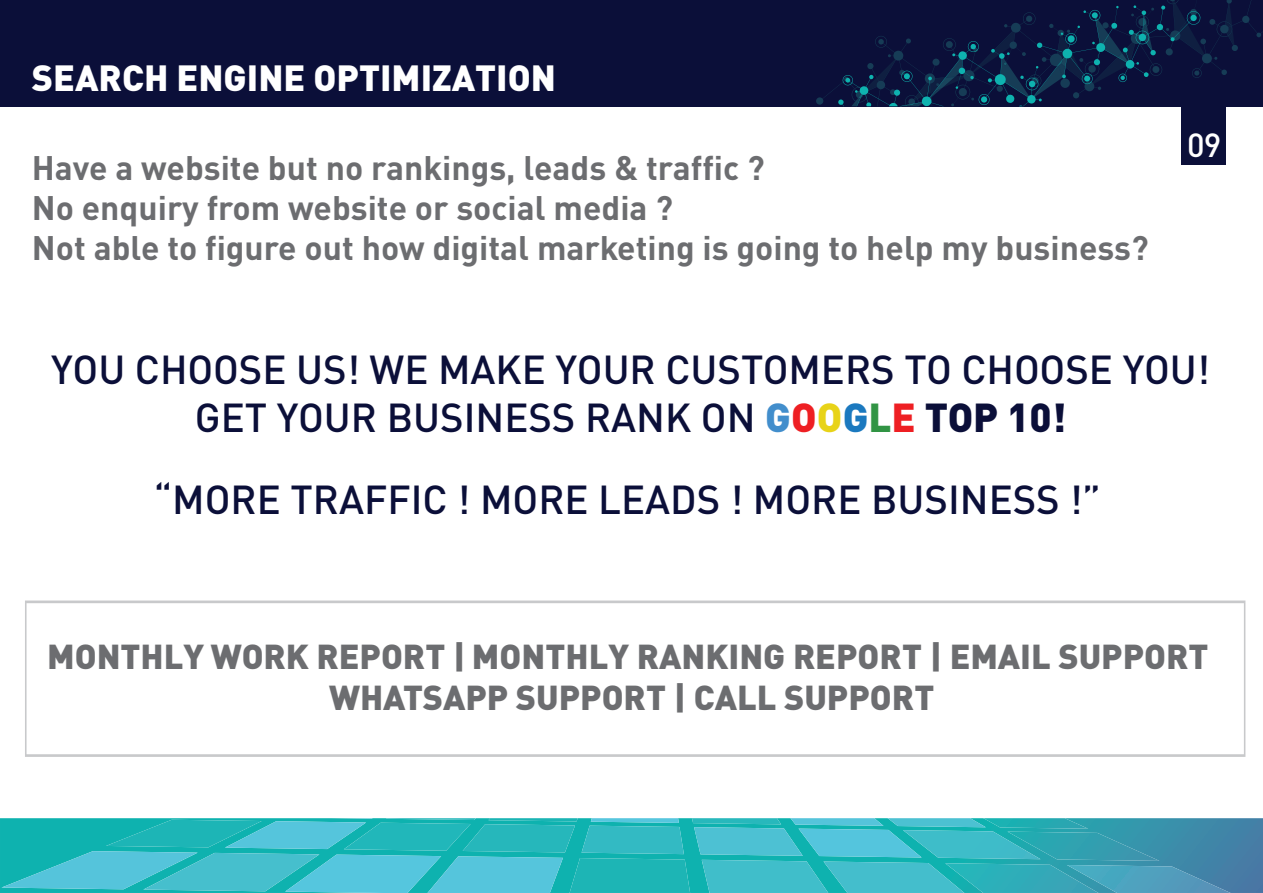
<style>
.page{position:relative;width:1263px;height:893px;background:#fff}
.page>*{position:absolute;margin:0;border:0;box-sizing:border-box;transform-origin:0 0}
.t1{font:500 39.9px/48px "DIN Pro";color:#0b0f39;text-align:center}
.t2{font:900 36px "DIN Pro";color:#fff}
.t3{font:900 34.2px/41.1px "DIN Pro";color:#6c6d70;text-align:center}
.t4{font:700 33.6px/40.3px "DIN Pro";color:#6c6d70}
.t5{font:500 33px "DIN Pro";color:#fff}
.s1{font-weight:900;color:#428ecc}
.s2{font-weight:900;color:#ee1f23}
.s3{font-weight:900;color:#e8d318}
.s4{font-weight:900;color:#1b79bf}
.s5{font-weight:900;color:#319444}
.s6{font-weight:900}
</style>
<div class="page">
<div style="left:0;top:0;width:1263px;height:106px;background:#0b0f39"></div>
<svg style="left:842px;top:0;width:420px;height:106px"></svg>
<div style="left:0;top:818px;width:1263px;height:75px;background:#477ca5"></div>
<svg style="left:1px;top:818px;width:1229px;height:75px;background:#35b5c1"></svg>
<div style="left:1181px;top:104px;width:45px;height:60px;background:#0b0f39"></div>
<svg style="left:25px;top:600px;width:1220px;height:157px"></svg>
<p class="t2" style="left:32px;top:47px;width:526px">SEARCH ENGINE OPTIMIZATION</p>
<p class="t4" style="left:32px;top:143px;width:1118px">Have a website but no rankings, leads &amp; traffic ?<br>No enquiry from website or social media ?<br>Not able to figure out how digital marketing is going to help my business?</p>
<p class="t5" style="left:1187px;top:118px;width:36px">09</p>
<p class="t1" style="left:51px;top:341px;width:1160px">YOU CHOOSE US! WE MAKE YOUR CUSTOMERS TO CHOOSE YOU!<br>GET YOUR BUSINESS RANK ON <span class="s1">G</span><span class="s2">O</span><span class="s3">O</span><span class="s4">G</span><span class="s5">L</span><span class="s2">E</span> <span class="s6">TOP 10!</span></p>
<p class="t1" style="left:154px;top:471px;width:948px">“MORE TRAFFIC ! MORE LEADS ! MORE BUSINESS !”</p>
<p class="t3" style="left:47px;top:631px;width:1163px">MONTHLY WORK REPORT | MONTHLY RANKING REPORT | EMAIL SUPPORT<br>WHATSAPP SUPPORT | CALL SUPPORT</p>
</div>
